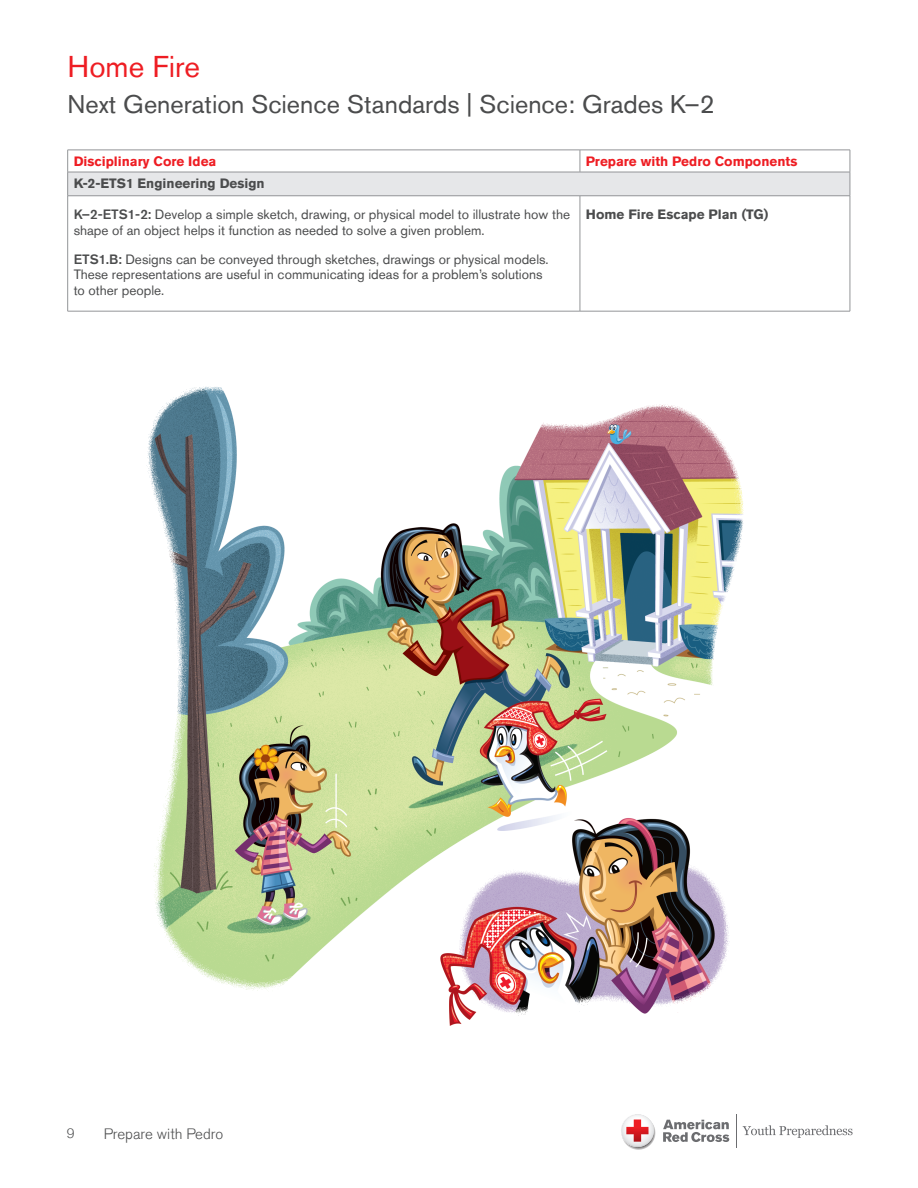
<style>
.page{position:relative;width:918px;height:1188px;background:#fff}
.page>*{position:absolute;margin:0;border:0;box-sizing:border-box;transform-origin:0 0}
.Page_Titles{font:30px "Akzidenz Grotesk Std";color:#ee1d23}
.Page_Subheaders{font:25.5px "Akzidenz Grotesk Std";color:#4b4c4d}
.t1{font:300 15px "Akzidenz Grotesk Std";color:#4b4c4d}
.t2{font:13.5px/15.5px "Akzidenz Grotesk Std";color:#4b4c4d}
.Sm_text{font:700 13.5px "Akzidenz Grotesk Std";color:#4b4c4d}
.Sm_text-2{font:700 13.5px "Akzidenz Grotesk Std";color:#ee1d23}
.t3{font:300 13.5px "Akzidenz Grotesk Std";color:#4b4c4d}
.s1{font-weight:500}
</style>
<div class="page">
<hr style="left:737px;top:1114px;width:1px;height:33px;background:#6c6d70">
<svg style="left:621px;top:1114px;width:35px;height:36px"></svg>
<svg style="left:663px;top:1120px;width:66px;height:22px"></svg>
<svg style="left:743px;top:1125px;width:110px;height:13px"></svg>
<div style="left:68px;top:172px;width:782px;height:24px;background:#e6e7e9"></div>
<hr style="left:68px;top:150px;width:512px;height:1px;background:#939598">
<hr style="left:580px;top:150px;width:270px;height:1px;background:#939598">
<svg style="left:580px;top:150px;width:1px;height:22px"></svg>
<hr style="left:68px;top:172px;width:512px;height:1px;background:#939598">
<svg style="left:67px;top:150px;width:1px;height:46px"></svg>
<hr style="left:580px;top:172px;width:270px;height:1px;background:#939598">
<svg style="left:850px;top:150px;width:1px;height:46px"></svg>
<hr style="left:68px;top:196px;width:512px;height:1px;background:#939598">
<hr style="left:67px;top:196px;width:1px;height:115px;background:#939598">
<hr style="left:580px;top:196px;width:270px;height:1px;background:#939598">
<hr style="left:580px;top:196px;width:1px;height:115px;background:#939598">
<hr style="left:850px;top:196px;width:1px;height:115px;background:#939598">
<hr style="left:68px;top:311px;width:512px;height:1px;background:#939598">
<hr style="left:580px;top:311px;width:270px;height:1px;background:#939598">
<img style="left:146px;top:386px;width:598px;height:640px">
<p class="Page_Titles" style="left:68px;top:48px;width:134px">Home Fire</p>
<p class="Page_Subheaders" style="left:68px;top:89px;width:649px">Next Generation Science Standards | Science: Grades K–2</p>
<p class="Sm_text-2" style="left:74px;top:153px;width:144px">Disciplinary Core Idea</p>
<p class="Sm_text-2" style="left:586px;top:153px;width:213px">Prepare with Pedro Components</p>
<p class="Sm_text" style="left:74px;top:176px;width:192px">K-2-ETS1 Engineering Design</p>
<p class="t2" style="left:74px;top:207px;width:498px"><span class="s1">K–2-ETS1-2:</span> Develop a simple sketch, drawing, or physical model to illustrate how the shape of an object helps it function as needed to solve a given problem.</p>
<p class="t2" style="left:74px;top:251px;width:477px"><span class="s1">ETS1.B:</span> Designs can be conveyed through sketches, drawings or physical models.</p>
<p class="t2" style="left:74px;top:267px;width:470px">These representations are useful in communicating ideas for a problem’s solutions to other people.</p>
<p class="Sm_text" style="left:586px;top:207px;width:184px">Home Fire Escape Plan (TG)</p>
<p class="t3" style="left:67px;top:1126px;width:9px">9</p>
<p class="t1" style="left:104px;top:1126px;width:121px">Prepare with Pedro</p>
</div>
